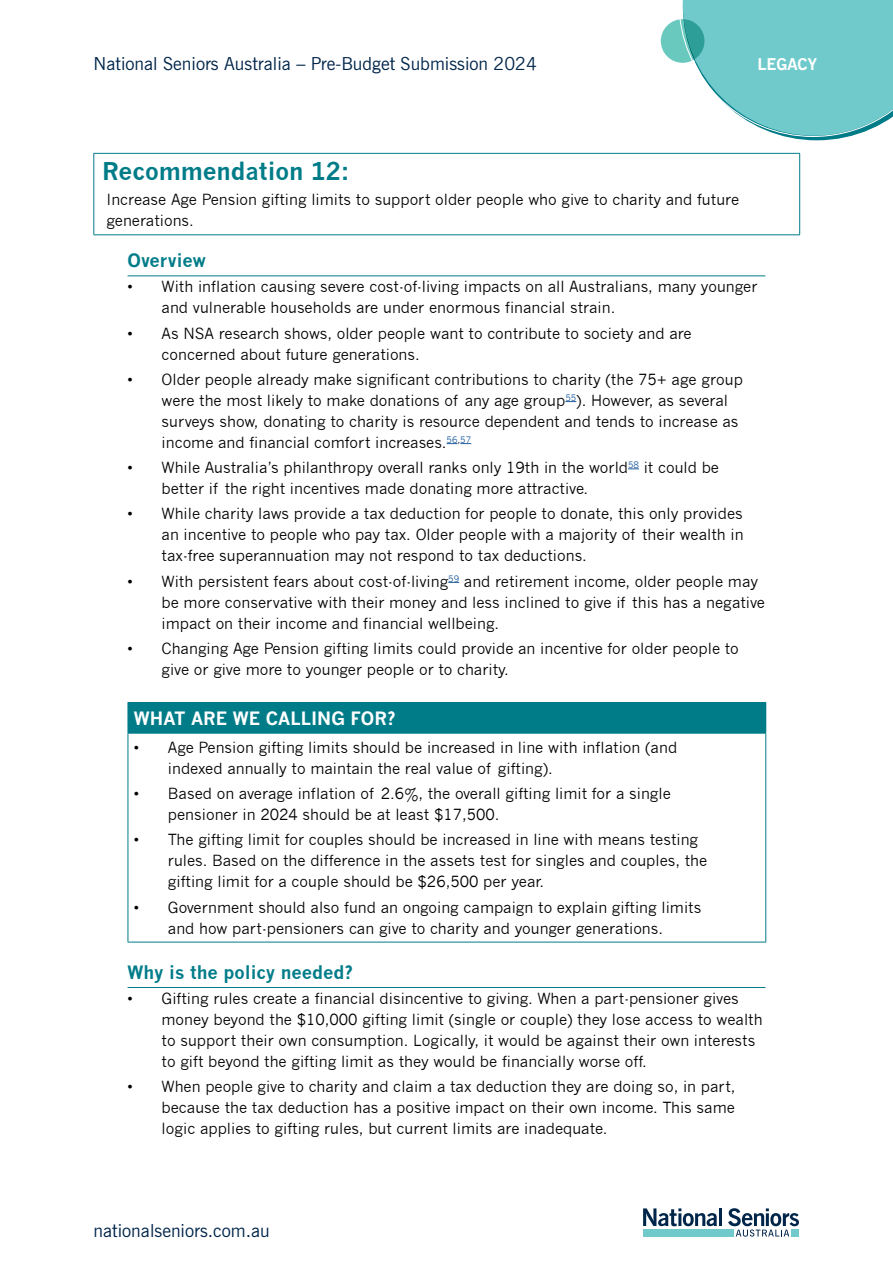
<style>
.page{position:relative;width:893px;height:1263px;background:#fff}
.page>*{position:absolute;margin:0;border:0;box-sizing:border-box;transform-origin:0 0}
.t1{font:700 24px "News Gothic";color:#007c89}
.t2{font:18px "News Gothic BT";color:#00254a}
.t3{font:700 18px "News Gothic";color:#007c89}
.t4{font:700 18px "News Gothic";color:#fff}
.t5{font:700 16.5px "News Gothic BT";color:#fff}
.t6{font:15px/21px "News Gothic";color:#000}
</style>
<div class="page">
<div style="left:661px;top:19px;width:43px;height:44px;background:#69c9bf;border-radius:50%"></div>
<svg style="left:678px;top:0;width:215px;height:140px"></svg>
<hr style="left:128px;top:276px;width:637px;height:1px;background:#007c89">
<svg style="left:447px;top:443px;width:24px;height:1px"></svg>
<hr style="left:128px;top:987px;width:637px;height:1px;background:#007c89">
<hr style="left:94px;top:153px;width:706px;height:1px;background:#007c89">
<hr style="left:94px;top:154px;width:1px;height:81px;background:#007c89">
<hr style="left:799px;top:154px;width:1px;height:81px;background:#007c89">
<hr style="left:94px;top:235px;width:706px;height:1px;background:#007c89">
<div style="left:128px;top:702px;width:638px;height:31px;background:#007c89"></div>
<hr style="left:128px;top:733px;width:638px;height:1px;background:#007c89">
<hr style="left:128px;top:733px;width:1px;height:209px;background:#007c89">
<hr style="left:765px;top:733px;width:1px;height:209px;background:#007c89">
<hr style="left:128px;top:942px;width:638px;height:1px;background:#007c89">
<div style="left:643px;top:1229px;width:90px;height:8px;background:#70cacb"></div>
<div style="left:792px;top:1229px;width:7px;height:8px;background:#70cacb"></div>
<svg style="left:643px;top:1208px;width:74px;height:18px"></svg>
<hr style="left:718px;top:1208px;width:3px;height:18px;background:#00254a">
<svg style="left:728px;top:1208px;width:71px;height:28px"></svg>
<p class="t2" style="left:94px;top:52px;width:445px">National Seniors Australia – Pre-Budget Submission 2024</p>
<p class="t5" style="left:757px;top:54px;width:61px">LEGACY</p>
<h1 class="t1" style="left:102px;top:157px;width:249px">Recommendation 12:</h1>
<p class="t6" style="left:107px;top:189px;width:634px">Increase Age Pension gifting limits to support older people who give to charity and future generations.</p>
<p class="t3" style="left:128px;top:249px;width:80px">Overview</p>
<p class="t6" style="left:162px;top:276px;width:597px;text-indent:-34px">• With inflation causing severe cost-of-living impacts on all Australians, many younger and vulnerable households are under enormous financial strain.</p>
<p class="t6" style="left:162px;top:323px;width:532px;text-indent:-34px">• As NSA research shows, older people want to contribute to society and are concerned about future generations.</p>
<p class="t6" style="left:162px;top:369px;width:583px;text-indent:-34px">• Older people already make significant contributions to charity (the 75+ age group were the most likely to make donations of any age group<sup>55</sup>). However, as several surveys show, donating to charity is resource dependent and tends to increase as income and financial comfort increases.<sup>56</sup><sup>,</sup><sup>57</sup></p>
<p class="t6" style="left:162px;top:457px;width:559px;text-indent:-34px">• While Australia’s philanthropy overall ranks only 19th in the world<sup>58</sup> it could be better if the right incentives made donating more attractive.</p>
<p class="t6" style="left:162px;top:503px;width:583px;text-align:justify;text-indent:-34px">• While charity laws provide a tax deduction for people to donate, this only provides an incentive to people who pay tax. Older people with a majority of their wealth in tax-free superannuation may not respond to tax deductions.</p>
<p class="t6" style="left:162px;top:571px;width:605px;text-indent:-34px">• With persistent fears about cost-of-living<sup>59</sup> and retirement income, older people may be more conservative with their money and less inclined to give if this has a negative impact on their income and financial wellbeing.</p>
<p class="t6" style="left:162px;top:638px;width:579px;text-indent:-34px">• Changing Age Pension gifting limits could provide an incentive for older people to give or give more to younger people or to charity.</p>
<p class="t4" style="left:134px;top:707px;width:263px">WHAT ARE WE CALLING FOR?</p>
<p class="t6" style="left:168px;top:737px;width:511px;text-indent:-34px">• Age Pension gifting limits should be increased in line with inflation (and indexed annually to maintain the real value of gifting).</p>
<p class="t6" style="left:168px;top:783px;width:504px;text-indent:-34px">• Based on average inflation of 2.6%, the overall gifting limit for a single pensioner in 2024 should be at least $17,500.</p>
<p class="t6" style="left:168px;top:829px;width:541px;text-indent:-34px">• The gifting limit for couples should be increased in line with means testing rules. Based on the difference in the assets test for singles and couples, the gifting limit for a couple should be $26,500 per year.</p>
<p class="t6" style="left:134px;top:897px;width:569px;text-align:center">• Government should also fund an ongoing campaign to explain gifting limits and how part-pensioners can give to charity and younger generations.</p>
<p class="t3" style="left:128px;top:961px;width:227px">Why is the policy needed?</p>
<p class="t6" style="left:162px;top:988px;width:602px;text-indent:-34px">• Gifting rules create a financial disincentive to giving. When a part-pensioner gives money beyond the $10,000 gifting limit (single or couple) they lose access to wealth to support their own consumption. Logically, it would be against their own interests to gift beyond the gifting limit as they would be financially worse off.</p>
<p class="t6" style="left:162px;top:1076px;width:575px;text-align:justify;text-indent:-34px">• When people give to charity and claim a tax deduction they are doing so, in part, because the tax deduction has a positive impact on their own income. This same logic applies to gifting rules, but current limits are inadequate.</p>
<p class="t2" style="left:94px;top:1219px;width:178px">nationalseniors.com.au</p>
</div>
